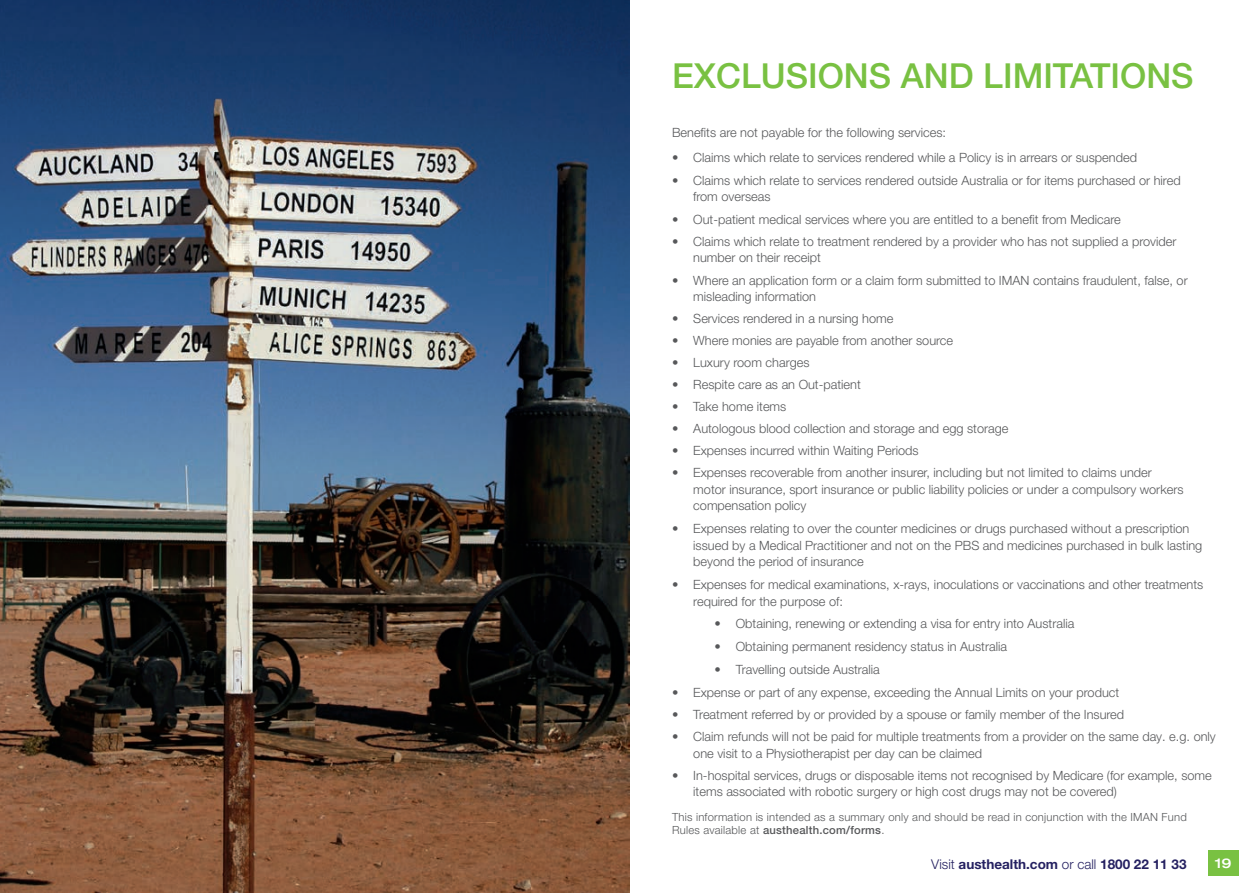
<style>
.page{position:relative;width:1259px;height:893px;background:#fff}
.page>*{position:absolute;margin:0;border:0;box-sizing:border-box;transform-origin:0 0}
.Heading{font:500 34.5px "Helvetica Neue LT Pro";color:#79c142}
.t1{font:700 13.5px "Helvetica Neue LT Pro";color:#252161}
.t2{font:500 expanded 13.5px "Helvetica Neue LT Pro";color:#fff}
.Paragraph__2mm{font:300 12.75px/16.5px "Helvetica Neue LT Pro";color:#57585a}
.Paragraph__2mm___5mm{font:300 12.75px "Helvetica Neue LT Pro";color:#57585a}
.t3{font:300 11.25px/12.8px "Helvetica Neue LT Pro";letter-spacing:.02em;color:#57585a}
.s1{font-weight:500}
.s2{font-weight:300}
</style>
<div class="page">
<div style="left:1207px;top:850px;width:31px;height:25px;background:#79c142"></div>
<img style="left:0;top:0;width:630px;height:893px">
<p class="Heading" style="left:672px;top:55px;width:523px">EXCLUSIONS AND LIMITATIONS</p>
<p class="Paragraph__2mm" style="left:672px;top:124px;width:275px">Benefits are not payable for the following services:</p>
<p class="Paragraph__2mm" style="left:672px;top:149px;width:466px">• Claims which relate to services rendered while a Policy is in arrears or suspended</p>
<p class="Paragraph__2mm" style="left:672px;top:171px;width:510px">• Claims which relate to services rendered outside Australia or for items purchased or hired</p>
<p class="Paragraph__2mm___5mm" style="left:693px;top:189px;width:79px">from overseas</p>
<p class="Paragraph__2mm" style="left:672px;top:211px;width:450px">• Out-patient medical services where you are entitled to a benefit from Medicare</p>
<p class="Paragraph__2mm" style="left:693px;top:233px;width:485px;text-indent:-21px">• Claims which relate to treatment rendered by a provider who has not supplied a provider number on their receipt</p>
<p class="Paragraph__2mm" style="left:693px;top:271px;width:496px;text-indent:-21px">• Where an application form or a claim form submitted to IMAN contains fraudulent, false, or misleading information</p>
<p class="Paragraph__2mm" style="left:672px;top:310px;width:223px">• Services rendered in a nursing home</p>
<p class="Paragraph__2mm" style="left:672px;top:332px;width:283px">• Where monies are payable from another source</p>
<p class="Paragraph__2mm" style="left:672px;top:354px;width:139px">• Luxury room charges</p>
<p class="Paragraph__2mm" style="left:672px;top:376px;width:190px">• Respite care as an Out-patient</p>
<p class="Paragraph__2mm" style="left:672px;top:398px;width:116px">• Take home items</p>
<p class="Paragraph__2mm" style="left:672px;top:420px;width:338px">• Autologous blood collection and storage and egg storage</p>
<p class="Paragraph__2mm" style="left:672px;top:442px;width:248px">• Expenses incurred within Waiting Periods</p>
<p class="Paragraph__2mm" style="left:693px;top:464px;width:492px;text-indent:-21px">• Expenses recoverable from another insurer, including but not limited to claims under motor insurance, sport insurance or public liability policies or under a compulsory workers compensation policy</p>
<p class="Paragraph__2mm" style="left:693px;top:520px;width:510px;text-indent:-21px">• Expenses relating to over the counter medicines or drugs purchased without a prescription issued by a Medical Practitioner and not on the PBS and medicines purchased in bulk lasting beyond the period of insurance</p>
<p class="Paragraph__2mm" style="left:693px;top:576px;width:511px;text-indent:-21px">• Expenses for medical examinations, x-rays, inoculations or vaccinations and other treatments required for the purpose of:</p>
<p class="Paragraph__2mm" style="left:714px;top:615px;width:361px">• Obtaining, renewing or extending a visa for entry into Australia</p>
<p class="Paragraph__2mm" style="left:714px;top:638px;width:294px">• Obtaining permanent residency status in Australia</p>
<p class="Paragraph__2mm" style="left:714px;top:661px;width:167px">• Travelling outside Australia</p>
<p class="Paragraph__2mm" style="left:672px;top:684px;width:449px">• Expense or part of any expense, exceeding the Annual Limits on your product</p>
<p class="Paragraph__2mm" style="left:672px;top:706px;width:454px">• Treatment referred by or provided by a spouse or family member of the Insured</p>
<p class="Paragraph__2mm" style="left:693px;top:728px;width:524px;text-indent:-21px">• Claim refunds will not be paid for multiple treatments from a provider on the same day. e.g. only one visit to a Physiotherapist per day can be claimed</p>
<p class="Paragraph__2mm" style="left:693px;top:766px;width:520px;text-indent:-21px">• In-hospital services, drugs or disposable items not recognised by Medicare (for example, some items associated with robotic surgery or high cost drugs may not be covered)</p>
<p class="t3" style="left:672px;top:810px;width:516px">This information is intended as a summary only and should be read in conjunction with the IMAN Fund<br>Rules available at <span class="s1">austhealth.com/forms</span>.</p>
<p class="t1" style="left:931px;top:855px;width:257px"><span class="s2">Visit</span> austhealth.com <span class="s2">or call</span> 1800 22 11 33</p>
<p class="t2" style="left:1215px;top:854px;width:18px">19</p>
</div>
